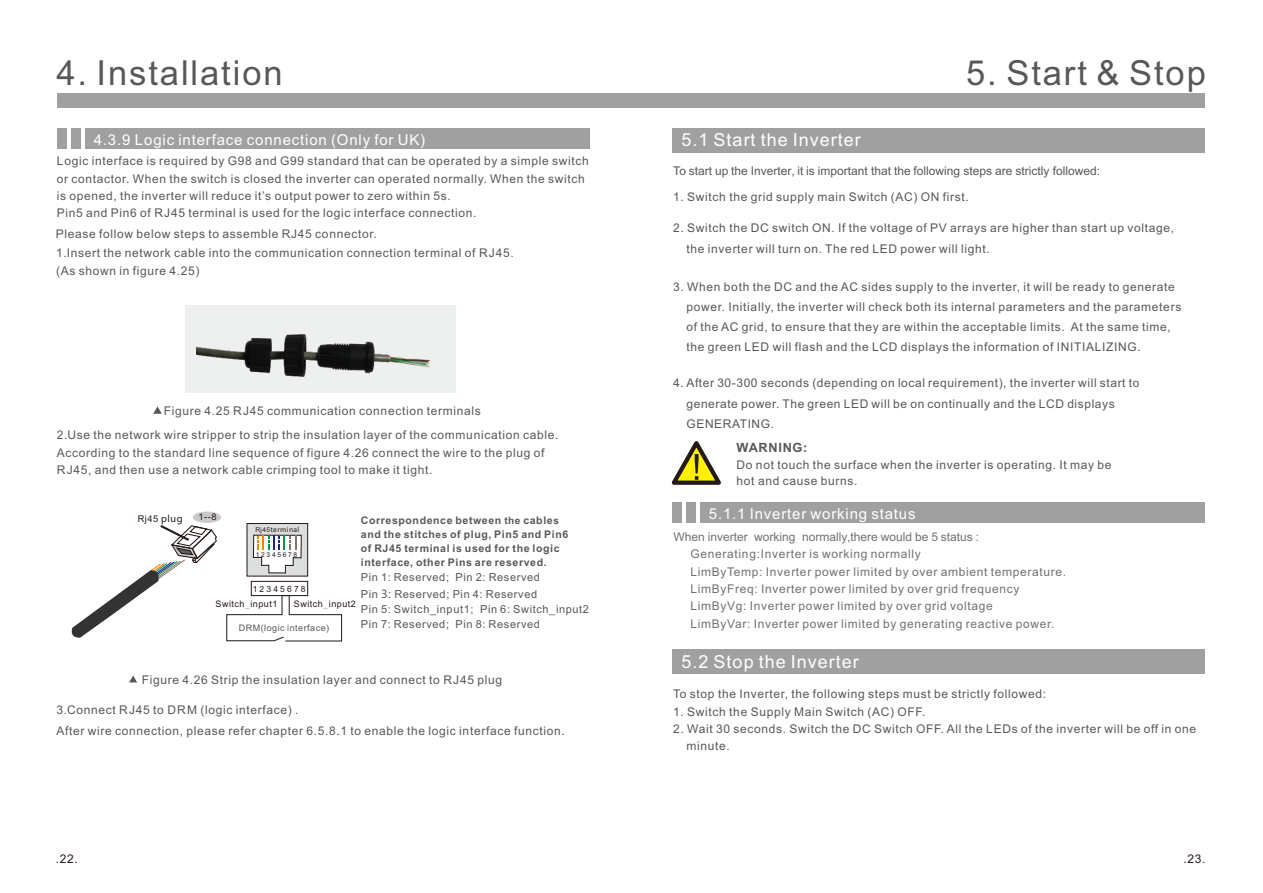
<style>
.page{position:relative;width:1263px;height:893px;background:#fff}
.page>*{position:absolute;margin:0;border:0;box-sizing:border-box;transform-origin:0 0}
.t1{font:34.5px "Arial";letter-spacing:.055em;color:#595857}
.t2{font:18px "Arial";letter-spacing:.055em;color:#fff}
.t3{font:15px "Arial";letter-spacing:.055em;color:#fff}
.t4{font:700 12.75px "Arial";letter-spacing:.055em;color:#595857}
.t5{font:12px/17.4px "Arial";letter-spacing:.055em;color:#595857}
.t6{font:12px/17.4px "Arial";letter-spacing:.055em;color:#717171}
.t7{font:12px "Arial";color:#595857}
.t8{font:12px "Arial";color:#717171}
.t9{font:12px "Arial";color:#231916}
.t10{font:10.95px/16.8px "Arial";letter-spacing:.055em;color:#595857}
.t11{font:700 10.65px/14.2px "Arial";letter-spacing:.055em;color:#595857}
.t12{font:9.3px "Arial";color:#231916}
.t13{font:9px "Arial";letter-spacing:.055em;color:#231916}
.t14{font:9px "Arial";letter-spacing:.055em;color:#595857}
.t15{font:8.55px "Arial";letter-spacing:.25em;color:#231916}
.t16{font:6.6px "Microsoft Ya Hei";letter-spacing:.06em;color:#231916}
.t17{font:6.6px "Arial";letter-spacing:.25em;color:#231916}
.s1{font-family:"Microsoft Ya Hei"}
.s2{font-size:10.05px}
.s3{font-family:"Arial"}
.s4{font-family:"Sim Sun"}
</style>
<div class="page">
<div style="left:57px;top:93px;width:1147px;height:15px;background:#a0a0a1"></div>
<div style="left:672px;top:128px;width:532px;height:25px;background:#a0a0a1"></div>
<div style="left:672px;top:649px;width:532px;height:25px;background:#a0a0a1"></div>
<svg style="left:671px;top:441px;width:50px;height:44px"></svg>
<div style="left:700px;top:502px;width:504px;height:21px;background:#a0a0a1"></div>
<div style="left:672px;top:502px;width:9px;height:21px;background:#a0a0a1"></div>
<div style="left:686px;top:502px;width:9px;height:21px;background:#a0a0a1"></div>
<div style="left:85px;top:128px;width:504px;height:20px;background:#a0a0a1"></div>
<div style="left:57px;top:128px;width:9px;height:20px;background:#a0a0a1"></div>
<div style="left:71px;top:128px;width:9px;height:20px;background:#a0a0a1"></div>
<svg style="left:153px;top:406px;width:9px;height:8px"></svg>
<div style="left:185px;top:306px;width:270px;height:87px;background:#eeefef"></div>
<img style="left:196px;top:334px;width:235px;height:43px">
<svg style="left:129px;top:675px;width:8px;height:7px"></svg>
<div style="left:193px;top:512px;width:28px;height:11px;background:#c9c9ca;border-radius:50%"></div>
<svg style="left:71px;top:525px;width:146px;height:113px"></svg>
<svg style="left:247px;top:523px;width:61px;height:53px"></svg>
<div style="left:251px;top:581px;width:57px;height:15px;border:1px solid #231916"></div>
<svg style="left:226px;top:595px;width:116px;height:47px"></svg>
<h1 class="t1" style="left:56px;top:59px;width:228px">4. Installation</h1>
<p class="t3" style="left:94px;top:134px;width:333px">4.3.9 Logic interface connection (Only for UK)</p>
<p class="t5" style="left:57px;top:153px;width:534px">Logic interface is required by G98 and G99 standard that can be operated by a simple switch or contactor. When the switch is closed the inverter can operated normally. When the switch is opened, the inverter will reduce it’s output power to zero within 5s.<br>Pin5 and Pin6 of RJ45 terminal is used for the logic interface connection.</p>
<p class="t5" style="left:56px;top:226px;width:322px">Please follow below steps to assemble RJ45 connector.</p>
<p class="t5" style="left:56px;top:245px;width:459px">1. Insert the network cable into the communication connection terminal of RJ45. (As shown in figure 4.25)</p>
<p class="t5" style="left:164px;top:404px;width:318px">Figure 4.25 RJ45 communication connection terminals</p>
<p class="t5" style="left:57px;top:428px;width:503px">2. Use the network wire stripper to strip the insulation layer of the communication cable.<br>According to the standard line sequence of figure 4.26 connect the wire to the plug of<br>RJ45, and then use a network cable crimping tool to make it tight.</p>
<p class="t12" style="left:138px;top:515px;width:46px">Rj45 <span class="s1">plug</span></p>
<p class="t12" style="left:199px;top:514px;width:19px">1--8</p>
<p class="t11" style="left:361px;top:514px;width:209px">Correspondence between <span class="s2">the</span> cable<span class="s2">s </span>and the stitch<span class="s2">es</span> of plug, Pin5 and Pin6 of RJ45 terminal is used for the logic interface, other Pins are reserved.</p>
<p class="t10" style="left:361px;top:570px;width:181px">Pin 1: Reserved; Pin 2: Reserved<br>Pin <span class="s1">3:</span> Reserved; Pin 4: Reserved</p>
<p class="t10" style="left:361px;top:603px;width:230px;line-height:14.7px">Pin 5: Switch_input1; Pin 6: Switch_input2<br>Pin 7: Reserved; Pin 8: Reserved</p>
<p class="t16" style="left:255px;top:527px;width:46px"><span class="s3">Rj45</span>terminal</p>
<p class="t17" style="left:256px;top:552px;width:43px">12345678</p>
<p class="t15" style="left:253px;top:585px;width:54px">12345678</p>
<p class="t13" style="left:216px;top:601px;width:63px">Switch<span class="s4">_</span>input1</p>
<p class="t13" style="left:294px;top:601px;width:63px">Switch<span class="s4">_</span>input2</p>
<p class="t14" style="left:239px;top:624px;width:92px">DRM(logic interface)</p>
<p class="t5" style="left:142px;top:672px;width:362px">Figure 4.26 Strip the insulation layer and connect to RJ45 plug</p>
<p class="t5" style="left:56px;top:703px;width:244px">3. Connect RJ45 to DRM (logic interface) .</p>
<p class="t5" style="left:56px;top:723px;width:510px">After wire connection, please refer chapter 6.5.8.1 to enable the logic interface function.</p>
<h1 class="t1" style="left:966px;top:59px;width:241px">5. Start &amp; Stop</h1>
<h2 class="t2" style="left:682px;top:133px;width:181px">5.1 Start the Inverter</h2>
<p class="t7" style="left:673px;top:166px;width:428px">To start up the Inverter, it is important that the following steps are strictly followed:</p>
<p class="t5" style="left:673px;top:189px;width:297px">1. Switch the grid supply main Switch (AC) ON first.</p>
<p class="t5" style="left:687px;top:219px;width:489px;line-height:20.1px;text-indent:-13px">2. Switch the DC switch ON. If the voltage of PV arrays are higher than start up voltage, the inverter will turn on. The red LED power will light.</p>
<p class="t5" style="left:687px;top:278px;width:496px;line-height:20.1px;text-indent:-13px">3. When both the DC and the AC sides supply to the inverter, it will be ready to generate power. Initially, the inverter will check both its internal parameters and the parameters of the AC grid, to ensure that they are within the acceptable limits. At the same time, the green LED will flash and the LCD displays the information of INITIALIZING.</p>
<p class="t5" style="left:686px;top:374px;width:454px;line-height:20.1px;text-indent:-13px">4. After 30-300 seconds (depending on local requirement), the inverter will start to generate power. The green LED will be on continually and the LCD displays<br>GENERATING.</p>
<p class="t4" style="left:737px;top:443px;width:72px">WARNING:</p>
<p class="t5" style="left:737px;top:458px;width:376px;line-height:16px">Do not touch the surface when the inverter is operating. It may be hot and cause burns.</p>
<p class="t3" style="left:709px;top:508px;width:208px">5.1.1 Inverter working status</p>
<p class="t6" style="left:691px;top:546px;width:377px">Generating:Inverter is working normally<br>LimByTemp: Inverter power limited by over ambient temperature.<br>LimByFreq: Inverter power limited by over grid frequency LimByVg: Inverter power limited by over grid voltage<br>LimByVar: Inverter power limited by generating reactive power.</p>
<p class="t8" style="left:673px;top:532px;width:307px">When inverter working normally,there would be 5 status :</p>
<h2 class="t2" style="left:682px;top:655px;width:179px">5.2 Stop the Inverter</h2>
<p class="t5" style="left:673px;top:686px;width:374px">To stop the Inverter, the following steps must be strictly followed:</p>
<p class="t5" style="left:673px;top:704px;width:254px">1. Switch the Supply Main Switch (AC) OFF.</p>
<p class="t5" style="left:687px;top:721px;width:511px;text-indent:-13px">2. Wait 30 seconds. Switch the DC Switch OFF. All the LEDs of the inverter will be off in one minute.</p>
<p class="t9" style="left:56px;top:854px;width:24px">.22.</p>
<p class="t9" style="left:1183px;top:854px;width:24px">.23.</p>
</div>
